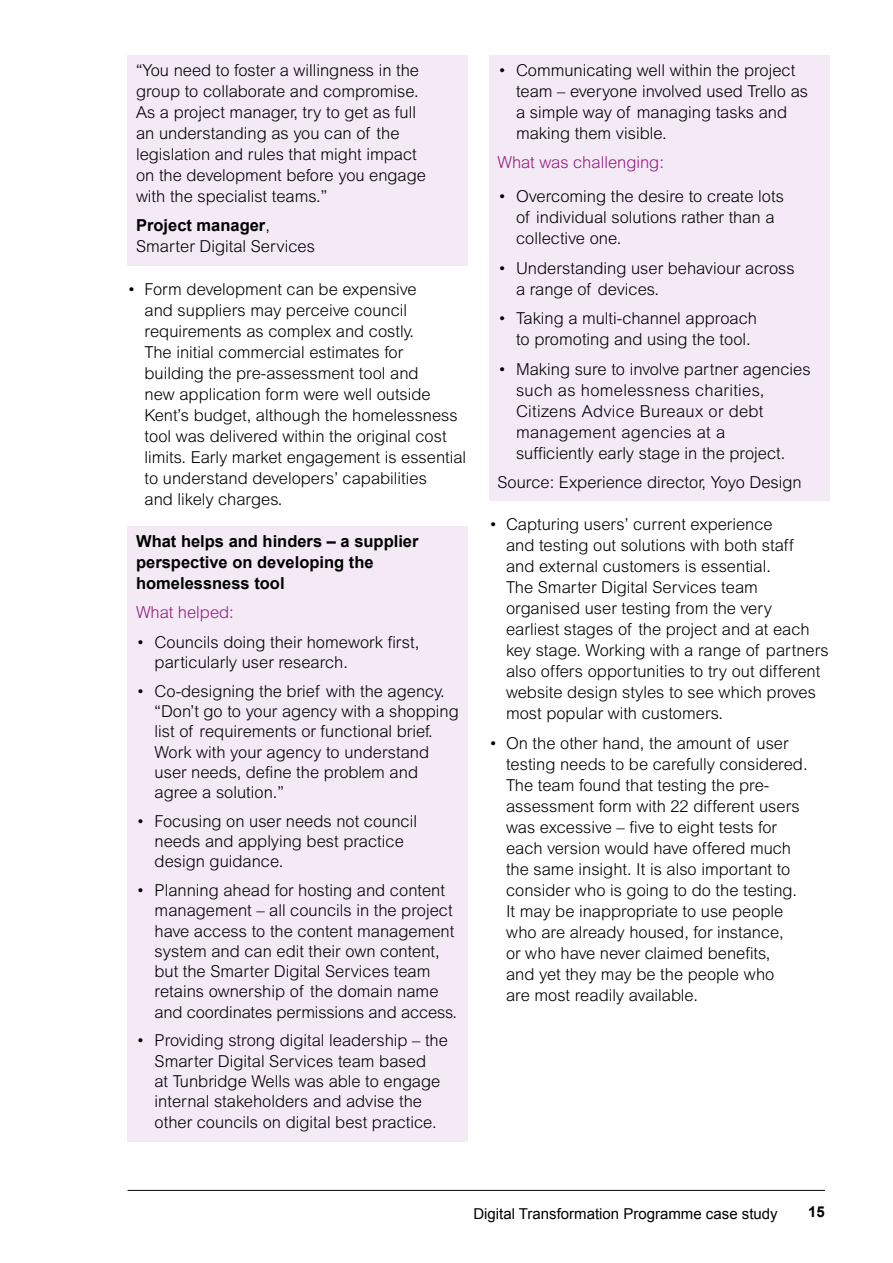
<style>
.page{position:relative;width:893px;height:1263px;background:#fff}
.page>*{position:absolute;margin:0;border:0;box-sizing:border-box;transform-origin:0 0}
.t1{font:300 16.5px/21px "Arial MT Std";color:#000}
.t2{font:700 16.5px/21px "Arial";color:#000}
.t3{font:300 16.5px "Arial MT Std";color:#951b81}
.t4{font:15px "Arial";color:#000}
.t5{font:700 15px "Arial";color:#000}
.s1{font-family:"Arial MT Std";font-weight:300}
</style>
<div class="page">
<hr style="left:128px;top:1190px;width:697px;height:1px;background:#000">
<div style="left:128px;top:55px;width:340px;height:160px;background:#f3eaf5"></div>
<div style="left:128px;top:211px;width:340px;height:54px;background:#f3eaf5"></div>
<div style="left:128px;top:526px;width:340px;height:75px;background:#f3eaf5"></div>
<div style="left:128px;top:598px;width:340px;height:33px;background:#f3eaf5"></div>
<div style="left:128px;top:627px;width:340px;height:54px;background:#f3eaf5"></div>
<div style="left:128px;top:676px;width:340px;height:135px;background:#f3eaf5"></div>
<div style="left:128px;top:806px;width:340px;height:74px;background:#f3eaf5"></div>
<div style="left:128px;top:876px;width:340px;height:155px;background:#f3eaf5"></div>
<div style="left:128px;top:1026px;width:340px;height:115px;background:#f3eaf5"></div>
<div style="left:489px;top:55px;width:340px;height:97px;background:#f3eaf5"></div>
<div style="left:489px;top:148px;width:340px;height:33px;background:#f3eaf5"></div>
<div style="left:489px;top:182px;width:340px;height:75px;background:#f3eaf5"></div>
<div style="left:489px;top:253px;width:340px;height:55px;background:#f3eaf5"></div>
<div style="left:489px;top:304px;width:340px;height:54px;background:#f3eaf5"></div>
<div style="left:489px;top:354px;width:340px;height:118px;background:#f3eaf5"></div>
<div style="left:489px;top:468px;width:340px;height:33px;background:#f3eaf5"></div>
<p class="t1" style="left:136px;top:59px;width:291px">“You need to foster a willingness in the group to collaborate and compromise.<br>As a project manager, try to get as full an understanding as you can of the legislation and rules that might impact on the development before you engage with the specialist teams.”</p>
<p class="t2" style="left:136px;top:215px;width:135px">Project manager<span class="s1">,</span></p>
<p class="t1" style="left:136px;top:236px;width:180px">Smarter Digital Services</p>
<p class="t1" style="left:145px;top:278px;width:323px;text-indent:-17px">• Form development can be expensive<br>and suppliers may perceive council requirements as complex and costly.<br>The initial commercial estimates for building the pre-assessment tool and<br>new application form were well outside Kent’s budget, although the homelessness tool was delivered within the original cost limits. Early market engagement is essential to understand developers’ capabilities<br>and likely charges.</p>
<p class="t2" style="left:136px;top:531px;width:284px">What helps and hinders – a supplier perspective on developing the homelessness tool</p>
<p class="t3" style="left:136px;top:603px;width:99px">What helped:</p>
<p class="t1" style="left:155px;top:632px;width:266px;line-height:20.2px;text-indent:-18px">• Councils doing their homework first, particularly user research.</p>
<p class="t1" style="left:155px;top:681px;width:306px;line-height:20.2px;text-indent:-18px">• Co-designing the brief with the agency. “Don’t go to your agency with a shopping list of requirements or functional brief.<br>Work with your agency to understand user needs, define the problem and agree a solution.”</p>
<p class="t1" style="left:155px;top:811px;width:264px;line-height:20.2px;text-indent:-18px">• Focusing on user needs not council needs and applying best practice design guidance.</p>
<p class="t1" style="left:155px;top:880px;width:304px;line-height:20.2px;text-indent:-18px">• Planning ahead for hosting and content management – all councils in the project have access to the content management system and can edit their own content, but the Smarter Digital Services team retains ownership of the domain name and coordinates permissions and access.</p>
<p class="t1" style="left:155px;top:1030px;width:295px;line-height:20.4px;text-indent:-18px">• Providing strong digital leadership – the Smarter Digital Services team based<br>at Tunbridge Wells was able to engage internal stakeholders and advise the other councils on digital best practice.</p>
<p class="t1" style="left:516px;top:59px;width:294px;text-indent:-18px">• Communicating well within the project team – everyone involved used Trello as a simple way of managing tasks and making them visible.</p>
<p class="t3" style="left:497px;top:153px;width:168px">What was challenging:</p>
<p class="t1" style="left:516px;top:186px;width:269px;text-indent:-18px">• Overcoming the desire to create lots of individual solutions rather than a collective one.</p>
<p class="t1" style="left:516px;top:257px;width:280px;text-indent:-18px">• Understanding user behaviour across a range of devices.</p>
<p class="t1" style="left:516px;top:308px;width:242px;text-indent:-18px">• Taking a multi-channel approach to promoting and using the tool.</p>
<p class="t1" style="left:516px;top:358px;width:296px;text-indent:-18px">• Making sure to involve partner agencies such as homelessness charities, Citizens Advice Bureaux or debt management agencies at a<br>sufficiently early stage in the project.</p>
<p class="t1" style="left:497px;top:472px;width:306px">Source: Experience director, Yoyo Design</p>
<p class="t1" style="left:506px;top:514px;width:324px;text-indent:-17px">• Capturing users’ current experience<br>and testing out solutions with both staff<br>and external customers is essential.<br>The Smarter Digital Services team organised user testing from the very earliest stages of the project and at each key stage. Working with a range of partners also offers opportunities to try out different website design styles to see which proves most popular with customers.</p>
<p class="t1" style="left:506px;top:733px;width:303px;text-indent:-17px">• On the other hand, the amount of user testing needs to be carefully considered.<br>The team found that testing the pre&shy;assessment form with 22 different users was excessive – five to eight tests for each version would have offered much the same insight. It is also important to consider who is going to do the testing.<br>It may be inappropriate to use people who are already housed, for instance,<br>or who have never claimed benefits,<br>and yet they may be the people who<br>are most readily available.</p>
<p class="t4" style="left:473px;top:1203px;width:306px">Digital Transformation Programme case study</p>
<p class="t5" style="left:808px;top:1202px;width:18px">15</p>
</div>
